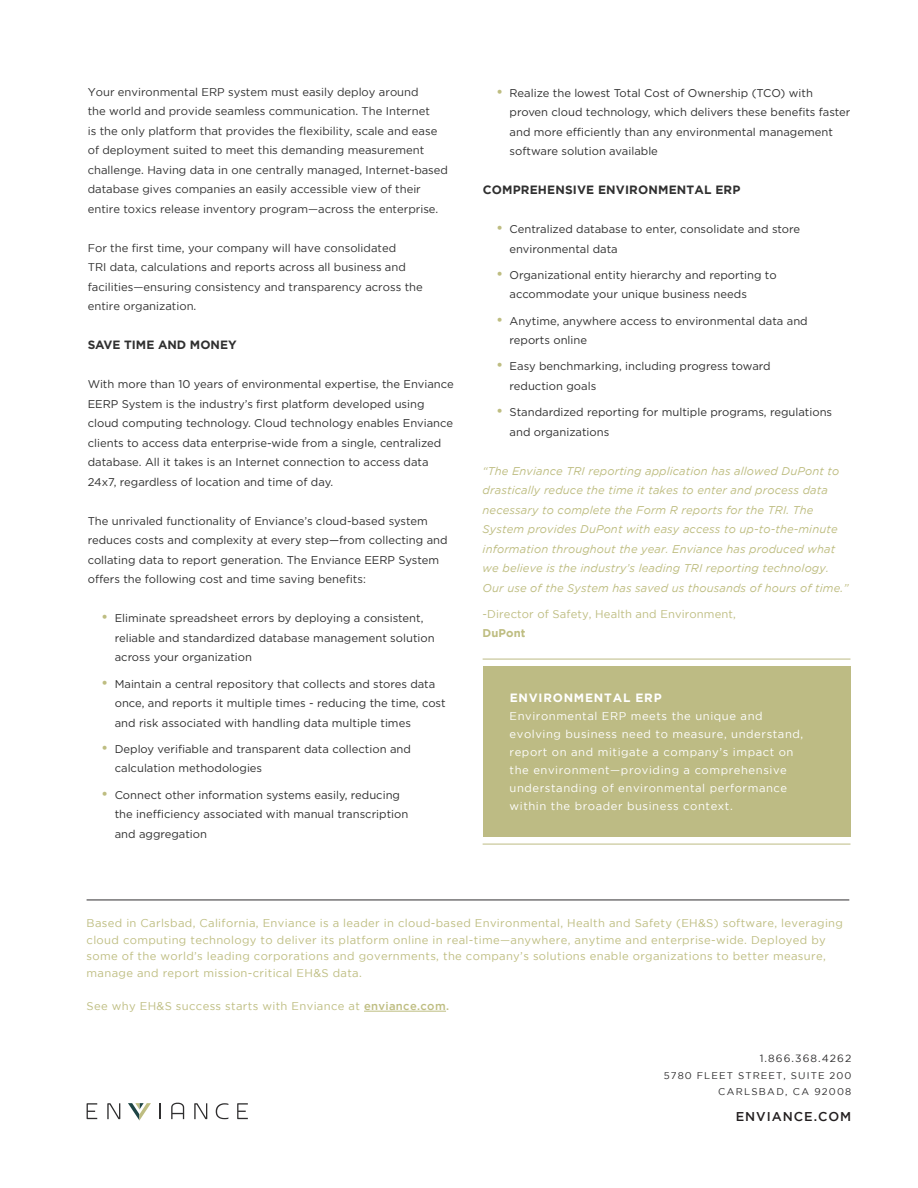
<style>
.page{position:relative;width:918px;height:1188px;background:#fff}
.page>*{position:absolute;margin:0;border:0;box-sizing:border-box;transform-origin:0 0}
.t1{font:500 12.75px "Gotham";letter-spacing:.075em;color:#231f20}
.Bullets{font:700 12px "Gotham";letter-spacing:.015em;color:#303030}
.Bullets-2{font:700 12px "Gotham";color:#303030}
.t2{font:700 12px "Gotham";letter-spacing:.065em;color:#fff}
.Bullets-3{font:11.25px/19.5px "Gotham";color:#303030}
.Bullets-4{font:11.25px/19.5px "Gotham";color:#303030}
.t3{font:11.25px/16.5px "Gotham";letter-spacing:.03em;color:#bebd81}
.t4{font:italic 11.25px/19.5px "Gotham";letter-spacing:.01em;color:#bebd81}
.t5{font:11.25px/18px "Gotham";letter-spacing:.05em;color:#fff}
.t6{font:11.25px/19.5px "Gotham";letter-spacing:.01em;color:#bebd81}
.Info{font:10.5px "Gotham";letter-spacing:.1em;color:#2f2e2f}
.Info-2{font:9.75px/16.5px "Gotham";letter-spacing:.115em;color:#2f2e2f;text-align:right}
.s1{font-size:15px;color:#bebd81}
.s2{font-weight:700}
.s3{font-weight:500}
</style>
<div class="page">
<hr style="left:87px;top:900px;width:762px;height:1px;background:#2f2e2f">
<hr style="left:364px;top:1011px;width:82px;height:1px;background:#bebd81">
<svg style="left:87px;top:1103px;width:10px;height:16px"></svg>
<svg style="left:237px;top:1103px;width:11px;height:16px"></svg>
<svg style="left:107px;top:1103px;width:13px;height:16px"></svg>
<svg style="left:194px;top:1103px;width:13px;height:16px"></svg>
<svg style="left:159px;top:1103px;width:1px;height:16px"></svg>
<svg style="left:216px;top:1103px;width:13px;height:16px"></svg>
<svg style="left:171px;top:1103px;width:13px;height:16px"></svg>
<svg style="left:128px;top:1103px;width:23px;height:17px"></svg>
<div style="left:483px;top:666px;width:367px;height:171px;background:#bdbb84"></div>
<hr style="left:483px;top:659px;width:367px;height:1px;background:#bdbb84">
<hr style="left:483px;top:844px;width:367px;height:1px;background:#bdbb84">
<p class="Bullets-4" style="left:88px;top:82px;width:362px">Your environmental ERP system must easily deploy around<br>the world and provide seamless communication. The Internet<br>is the only platform that provides the flexibility, scale and ease of deployment suited to meet this demanding measurement challenge. Having data in one centrally managed, Internet-based database gives companies an easily accessible view of their entire toxics release inventory program—across the enterprise.</p>
<p class="Bullets-4" style="left:88px;top:238px;width:337px">For the first time, your company will have consolidated<br>TRI data, calculations and reports across all business and facilities—ensuring consistency and transparency across the entire organization.</p>
<p class="Bullets-2" style="left:88px;top:337px;width:150px">SAVE TIME AND MONEY</p>
<p class="Bullets-3" style="left:88px;top:374px;width:367px">With more than 10 years of environmental expertise, the Enviance EERP System is the industry’s first platform developed using cloud computing technology. Cloud technology enables Enviance clients to access data enterprise-wide from a single, centralized database. All it takes is an Internet connection to access data 24x7, regardless of location and time of day.</p>
<p class="Bullets-3" style="left:88px;top:511px;width:361px">The unrivaled functionality of Enviance’s cloud-based system reduces costs and complexity at every step—from collecting and collating data to report generation. The Enviance EERP System offers the following cost and time saving benefits:</p>
<p class="Bullets-3" style="left:115px;top:608px;width:322px;text-indent:-14px"><span class="s1">•</span> Eliminate spreadsheet errors by deploying a consistent, reliable and standardized database management solution across your organization</p>
<p class="Bullets-3" style="left:115px;top:674px;width:332px;text-indent:-14px"><span class="s1">•</span> Maintain a central repository that collects and stores data once, and reports it multiple times - reducing the time, cost and risk associated with handling data multiple times</p>
<p class="Bullets-3" style="left:115px;top:739px;width:298px;text-indent:-14px"><span class="s1">•</span> Deploy verifiable and transparent data collection and calculation methodologies</p>
<p class="Bullets-3" style="left:115px;top:785px;width:295px;text-indent:-14px"><span class="s1">•</span> Connect other information systems easily, reducing the inefficiency associated with manual transcription and aggregation</p>
<p class="Bullets-3" style="left:510px;top:83px;width:342px;text-indent:-14px"><span class="s1">•</span> Realize the lowest Total Cost of Ownership (TCO) with proven cloud technology, which delivers these benefits faster and more efficiently than any environmental management software solution available</p>
<p class="Bullets" style="left:483px;top:183px;width:259px">COMPREHENSIVE ENVIRONMENTAL ERP</p>
<p class="Bullets-3" style="left:510px;top:219px;width:292px;text-indent:-14px"><span class="s1">•</span> Centralized database to enter, consolidate and store environmental data</p>
<p class="Bullets-3" style="left:510px;top:265px;width:269px;text-indent:-14px"><span class="s1">•</span> Organizational entity hierarchy and reporting to accommodate your unique business needs</p>
<p class="Bullets-3" style="left:510px;top:311px;width:300px;text-indent:-14px"><span class="s1">•</span> Anytime, anywhere access to environmental data and reports online</p>
<p class="Bullets-3" style="left:510px;top:357px;width:263px;text-indent:-14px"><span class="s1">•</span> Easy benchmarking, including progress toward reduction goals</p>
<p class="Bullets-3" style="left:510px;top:402px;width:324px;text-indent:-14px"><span class="s1">•</span> Standardized reporting for multiple programs, regulations and organizations</p>
<p class="t4" style="left:483px;top:461px;width:367px">“The Enviance TRI reporting application has allowed DuPont to drastically reduce the time it takes to enter and process data necessary to complete the Form R reports for the TRI. The System provides DuPont with easy access to up-to-the-minute information throughout the year. Enviance has produced what we believe is the industry’s leading TRI reporting technology.<br>Our use of the System has saved us thousands of hours of time.”</p>
<p class="t6" style="left:483px;top:604px;width:255px">-Director of Safety, Health and Environment,<br><span class="s2">DuPont</span></p>
<p class="t2" style="left:510px;top:691px;width:153px">ENVIRONMENTAL ERP</p>
<p class="t5" style="left:510px;top:707px;width:295px">Environmental ERP meets the unique and evolving business need to measure, understand, report on and mitigate a company’s impact on the environment—providing a comprehensive understanding of environmental performance within the broader business context.</p>
<p class="t3" style="left:87px;top:915px;width:758px">Based in Carlsbad, California, Enviance is a leader in cloud-based Environmental, Health and Safety (EH&amp;S) software, leveraging cloud computing technology to deliver its platform online in real-time—anywhere, anytime and enterprise-wide. Deployed by some of the world’s leading corporations and governments, the company’s solutions enable organizations to better measure, manage and report mission-critical EH&amp;S data.</p>
<p class="t3" style="left:87px;top:997px;width:364px">See why EH&amp;S success starts with Enviance at <span class="s3">enviance.com.</span></p>
<p class="Info" style="left:760px;top:1053px;width:93px">1.866.368.4262</p>
<p class="Info-2" style="left:664px;top:1067px;width:189px">5780 FLEET STREET, SUITE 200<br>CARLSBAD, CA 92008</p>
<p class="t1" style="left:736px;top:1110px;width:117px">ENVIANCE.COM</p>
</div>
